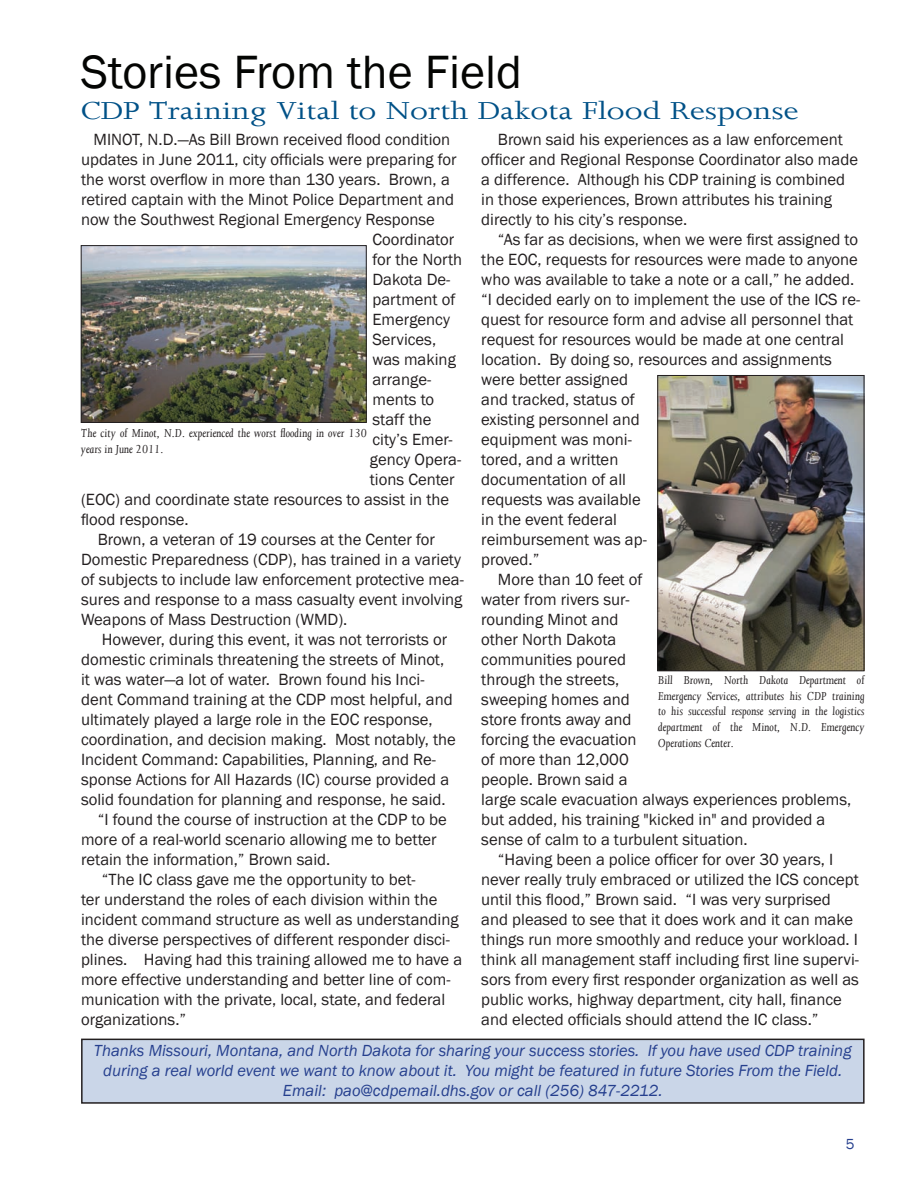
<style>
.page{position:relative;width:918px;height:1188px;background:#fff}
.page>*{position:absolute;margin:0;border:0;box-sizing:border-box;transform-origin:0 0}
.t1{font:48px "Franklin Gothic";color:#040503}
.t2{font:27.75px "Joanna";color:#005187;scale:1.27 1}
.t3{font:16.65px/20px "Franklin Gothic";color:#231f20}
.t4{font:italic 16.5px/19.8px "Franklin Gothic";color:#253f8e;text-align:center}
.t5{font:15px "Franklin Gothic";color:#253f8e}
.t6{font:italic 13.05px/15.6px "Joanna";color:#231f20}
</style>
<div class="page">
<img style="left:83px;top:247px;width:281px;height:174px">
<div style="left:81px;top:245px;width:285px;height:178px;border:1px solid #231f20"></div>
<img style="left:660px;top:377px;width:202px;height:292px">
<div style="left:658px;top:375px;width:206px;height:296px;border:1px solid #231f20"></div>
<div style="left:82px;top:1039px;width:782px;height:64px;background:#cad6e8"></div>
<div style="left:81px;top:1039px;width:784px;height:65px;border:2px solid #231f20"></div>
<p class="t1" style="left:81px;top:42px;width:443px">Stories From the Field</p>
<p class="t2" style="left:81px;top:94px;width:566px">CDP Training Vital to North Dakota Flood Response</p>
<p class="t3" style="left:94px;top:130px;width:358px">MINOT, N.D.—As Bill Brown received flood condition</p>
<p class="t3" style="left:81px;top:150px;width:377px">updates in June 2011, city officials were preparing for</p>
<p class="t3" style="left:81px;top:170px;width:370px">the worst overflow in more than 130 years. Brown, a</p>
<p class="t3" style="left:81px;top:190px;width:375px">retired captain with the Minot Police Department and</p>
<p class="t3" style="left:81px;top:210px;width:355px">now the Southwest Regional Emergency Response</p>
<p class="t3" style="left:372px;top:230px;width:83px">Coordinator</p>
<p class="t3" style="left:372px;top:250px;width:91px">for the North</p>
<p class="t3" style="left:372px;top:270px;width:79px">Dakota De-</p>
<p class="t3" style="left:372px;top:290px;width:85px">partment of</p>
<p class="t3" style="left:372px;top:310px;width:79px">Emergency</p>
<p class="t3" style="left:372px;top:330px;width:65px">Services,</p>
<p class="t3" style="left:372px;top:350px;width:85px">was making</p>
<p class="t3" style="left:372px;top:370px;width:60px">arrange-</p>
<p class="t3" style="left:372px;top:390px;width:63px">ments to</p>
<p class="t3" style="left:372px;top:410px;width:61px">staff the</p>
<p class="t3" style="left:372px;top:430px;width:82px">city’s Emer-</p>
<p class="t3" style="left:370px;top:450px;width:93px">gency Opera-</p>
<p class="t3" style="left:370px;top:470px;width:86px">tions Center</p>
<p class="t3" style="left:81px;top:490px;width:370px">(EOC) and coordinate state resources to assist in the</p>
<p class="t3" style="left:81px;top:510px;width:109px">flood response.</p>
<p class="t3" style="left:81px;top:530px;width:384px;text-indent:17px">Brown, a veteran of 19 courses at the Center for Domestic Preparedness (CDP), has trained in a variety of subjects to include law enforcement protective mea&shy;sures and response to a mass casualty event involving Weapons of Mass Destruction (WMD).</p>
<p class="t3" style="left:81px;top:630px;width:376px;text-indent:21px">However, during this event, it was not terrorists or domestic criminals threatening the streets of Minot, it was water—a lot of water. Brown found his Inci&shy;dent Command training at the CDP most helpful, and ultimately played a large role in the EOC response, coordination, and decision making. Most notably, the Incident Command: Capabilities, Planning, and Re&shy;sponse Actions for All Hazards (IC) course provided a solid foundation for planning and response, he said.</p>
<p class="t3" style="left:81px;top:810px;width:367px;text-indent:17px">“I found the course of instruction at the CDP to be more of a real-world scenario allowing me to better retain the information,” Brown said.</p>
<p class="t3" style="left:81px;top:870px;width:383px;text-indent:21px">“The IC class gave me the opportunity to bet-<br>ter understand the roles of each division within the incident command structure as well as understanding the diverse perspectives of different responder disci&shy;plines. Having had this training allowed me to have a more effective understanding and better line of com&shy;munication with the private, local, state, and federal organizations.”</p>
<p class="t3" style="left:481px;top:130px;width:378px;text-indent:17px">Brown said his experiences as a law enforcement officer and Regional Response Coordinator also made a difference. Although his CDP training is combined in those experiences, Brown attributes his training directly to his city’s response.</p>
<p class="t3" style="left:481px;top:230px;width:381px;text-indent:17px">“As far as decisions, when we were first assigned to the EOC, requests for resources were made to anyone who was available to take a note or a call,” he added. “I decided early on to implement the use of the ICS re&shy;quest for resource form and advise all personnel that request for resources would be made at one central location. By doing so, resources and assignments were better assigned<br>and tracked, status of<br>existing personnel and<br>equipment was moni-<br>tored, and a written<br>documentation of all<br>requests was available<br>in the event federal<br>reimbursement was ap-<br>proved.”</p>
<p class="t3" style="left:481px;top:570px;width:372px;text-indent:17px">More than 10 feet of<br>water from rivers sur-<br>rounding Minot and<br>other North Dakota<br>communities poured<br>through the streets,<br>sweeping homes and<br>store fronts away and<br>forcing the evacuation<br>of more than 12,000<br>people. Brown said a<br>large scale evacuation always experiences problems, but added, his training "kicked in" and provided a sense of calm to a turbulent situation.</p>
<p class="t3" style="left:481px;top:850px;width:379px;text-indent:17px">“Having been a police officer for over 30 years, I never really truly embraced or utilized the ICS concept until this flood,” Brown said. “I was very surprised and pleased to see that it does work and it can make things run more smoothly and reduce your workload. I think all management staff including first line supervi&shy;sors from every first responder organization as well as public works, highway department, city hall, finance and elected officials should attend the IC class.”</p>
<p class="t6" style="left:81px;top:425px;width:287px">The city of Minot, N.D. experienced the worst flooding in over 130 years in June 2011.</p>
<p class="t6" style="left:658px;top:672px;width:208px;text-align:justify">Bill Brown, North Dakota Department of Emergency Services, attributes his CDP training to his successful response serving in the logistics department of the Minot, N.D. Emergency Operations Center.</p>
<p class="t4" style="left:94px;top:1041px;width:759px">Thanks Missouri, Montana, and North Dakota for sharing your success stories. If you have used CDP training during a real world event we want to know about it. You might be featured in future Stories From the Field.<br>Email: pao@cdpemail.dhs.gov or call (256) 847-2212.</p>
<p class="t5" style="left:846px;top:1135px;width:10px">5</p>
</div>
